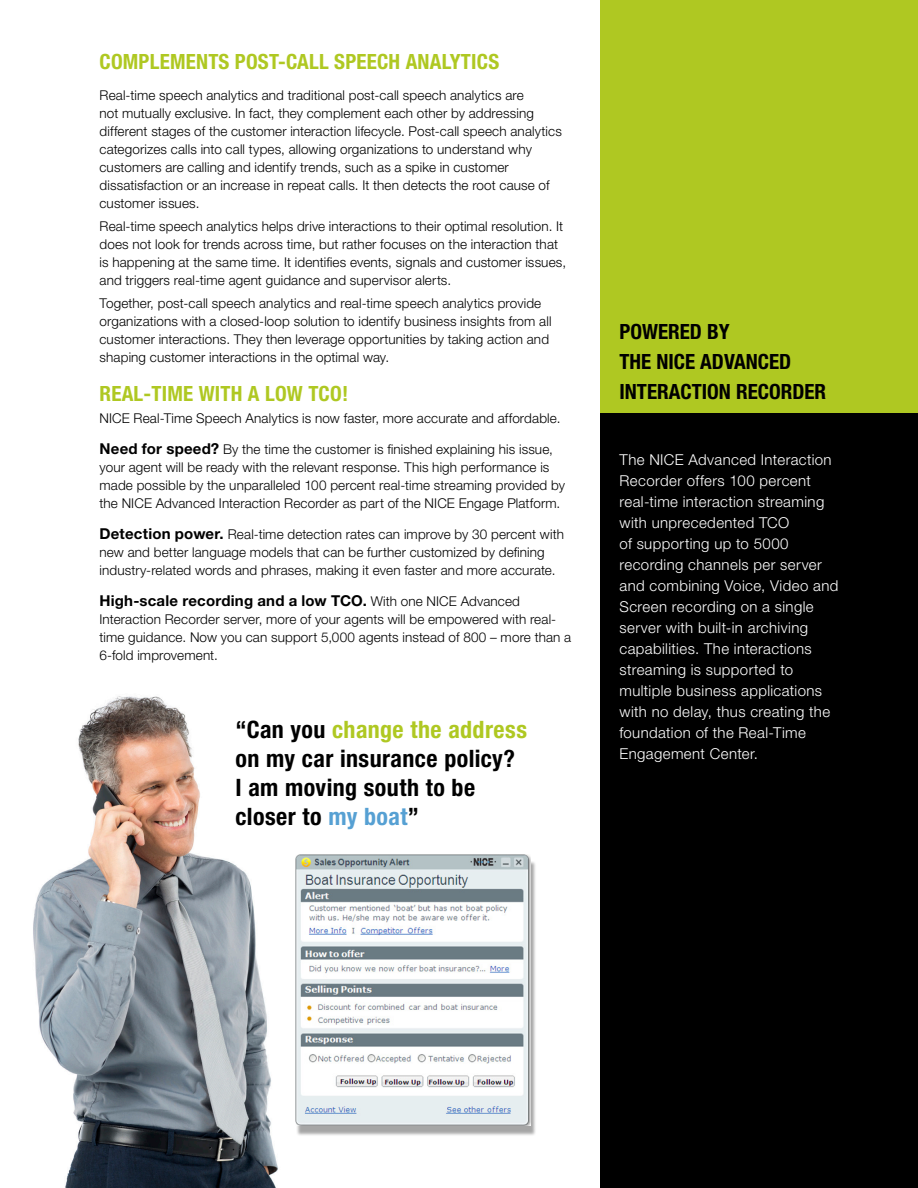
<style>
.page{position:relative;width:918px;height:1188px;background:#fff}
.page>*{position:absolute;margin:0;border:0;box-sizing:border-box;transform-origin:0 0}
.Body_Text_Light_9_11{font:700 condensed 24px "Helvetica Neue LT Std";letter-spacing:.015em;color:#000}
.Body_Text_Light_9_11-2{font:700 condensed 24px "Helvetica Neue LT Std";letter-spacing:.015em;color:#afc822}
.H2___Top_Title_40_FI{font:700 condensed 21px "Helvetica Neue LT Std";letter-spacing:.01em;color:#afc822}
.H2___Top_Title_40_FI-2{font:700 condensed 21px/30px "Helvetica Neue LT Std";color:#000}
.Body_Text_Light_9_11-3{font:300 15px/21px "Helvetica Neue LT Std";letter-spacing:.025em;color:#fff}
.Body_Text_Light_9_11-4{font:700 15px "Helvetica Neue LT Std";letter-spacing:.015em;color:#000}
.Body_Text_Light_9_11-5{font:300 13.5px/18px "Helvetica Neue LT Std";letter-spacing:.01em;color:#000}
.s1{font-weight:700;font-size:15px}
.s2{font-weight:300;font-size:13.5px}
.s3{color:#000}
.s4{color:#56a0d3}
</style>
<div class="page">
<div style="left:601px;top:0;width:317px;height:661px;background:#afc822"></div>
<div style="left:601px;top:414px;width:317px;height:774px;background:#000"></div>
<img style="left:33px;top:696px;width:314px;height:492px">
<div style="left:296px;top:861px;width:241px;height:275px;background:#000;opacity:.35"></div>
<img style="left:295px;top:855px;width:236px;height:270px">
<p class="H2___Top_Title_40_FI" style="left:100px;top:49px;width:401px">COMPLEMENTS POST-CALL SPEECH ANALYTICS</p>
<p class="Body_Text_Light_9_11-5" style="left:100px;top:86px;width:464px">Real-time speech analytics and traditional post-call speech analytics are<br>not mutually exclusive. In fact, they complement each other by addressing different stages of the customer interaction lifecycle. Post-call speech analytics categorizes calls into call types, allowing organizations to understand why customers are calling and identify trends, such as a spike in customer dissatisfaction or an increase in repeat calls. It then detects the root cause of customer issues.</p>
<p class="Body_Text_Light_9_11-5" style="left:100px;top:217px;width:468px">Real-time speech analytics helps drive interactions to their optimal resolution. It does not look for trends across time, but rather focuses on the interaction that is happening at the same time. It identifies events, signals and customer issues, and triggers real-time agent guidance and supervisor alerts.</p>
<p class="Body_Text_Light_9_11-5" style="left:100px;top:294px;width:454px">Together, post-call speech analytics and real-time speech analytics provide organizations with a closed-loop solution to identify business insights from all customer interactions. They then leverage opportunities by taking action and shaping customer interactions in the optimal way.</p>
<p class="H2___Top_Title_40_FI" style="left:100px;top:381px;width:250px">REAL-TIME WITH A LOW TCO!</p>
<p class="Body_Text_Light_9_11-5" style="left:100px;top:409px;width:462px">NICE Real-Time Speech Analytics is now faster, more accurate and affordable.</p>
<p class="Body_Text_Light_9_11-5" style="left:100px;top:440px;width:467px"><span class="s1">Need for speed?</span> By the time the customer is finished explaining his issue, your agent will be ready with the relevant response. This high performance is made possible by the unparalleled 100 percent real-time streaming provided by the NICE Advanced Interaction Recorder as part of the NICE Engage Platform.</p>
<p class="Body_Text_Light_9_11-5" style="left:100px;top:525px;width:466px"><span class="s1">Detection power.</span> Real-time detection rates can improve by 30 percent with new and better language models that can be further customized by defining industry-related words and phrases, making it even faster and more accurate.</p>
<p class="Body_Text_Light_9_11-4" style="left:100px;top:591px;width:422px">High-scale recording and a low TCO. <span class="s2">With one NICE Advanced</span></p>
<p class="Body_Text_Light_9_11-5" style="left:100px;top:610px;width:473px">Interaction Recorder server, more of your agents will be empowered with real&shy;time guidance. Now you can support 5,000 agents instead of 800 – more than a<br>6-fold improvement.</p>
<p class="Body_Text_Light_9_11-2" style="left:236px;top:715px;width:293px"><span class="s3">“Can you</span> change the address</p>
<p class="Body_Text_Light_9_11" style="left:236px;top:744px;width:281px">on my car insurance policy?</p>
<p class="Body_Text_Light_9_11" style="left:236px;top:773px;width:241px">I am moving south to be</p>
<p class="Body_Text_Light_9_11" style="left:236px;top:802px;width:185px">closer to <span class="s4">my boat</span>”</p>
<p class="H2___Top_Title_40_FI-2" style="left:620px;top:316px;width:112px">POWERED BY</p>
<p class="H2___Top_Title_40_FI-2" style="left:620px;top:346px;width:208px">THE NICE ADVANCED<br>INTERACTION RECORDER</p>
<p class="Body_Text_Light_9_11-3" style="left:620px;top:449px;width:220px">The NICE Advanced Interaction<br>Recorder offers 100 percent real-time interaction streaming with unprecedented TCO<br>of supporting up to 5000 recording channels per server and combining Voice, Video and<br>Screen recording on a single server with built-in archiving capabilities. The interactions streaming is supported to multiple business applications with no delay, thus creating the foundation of the Real-Time<br>Engagement Center.</p>
</div>
